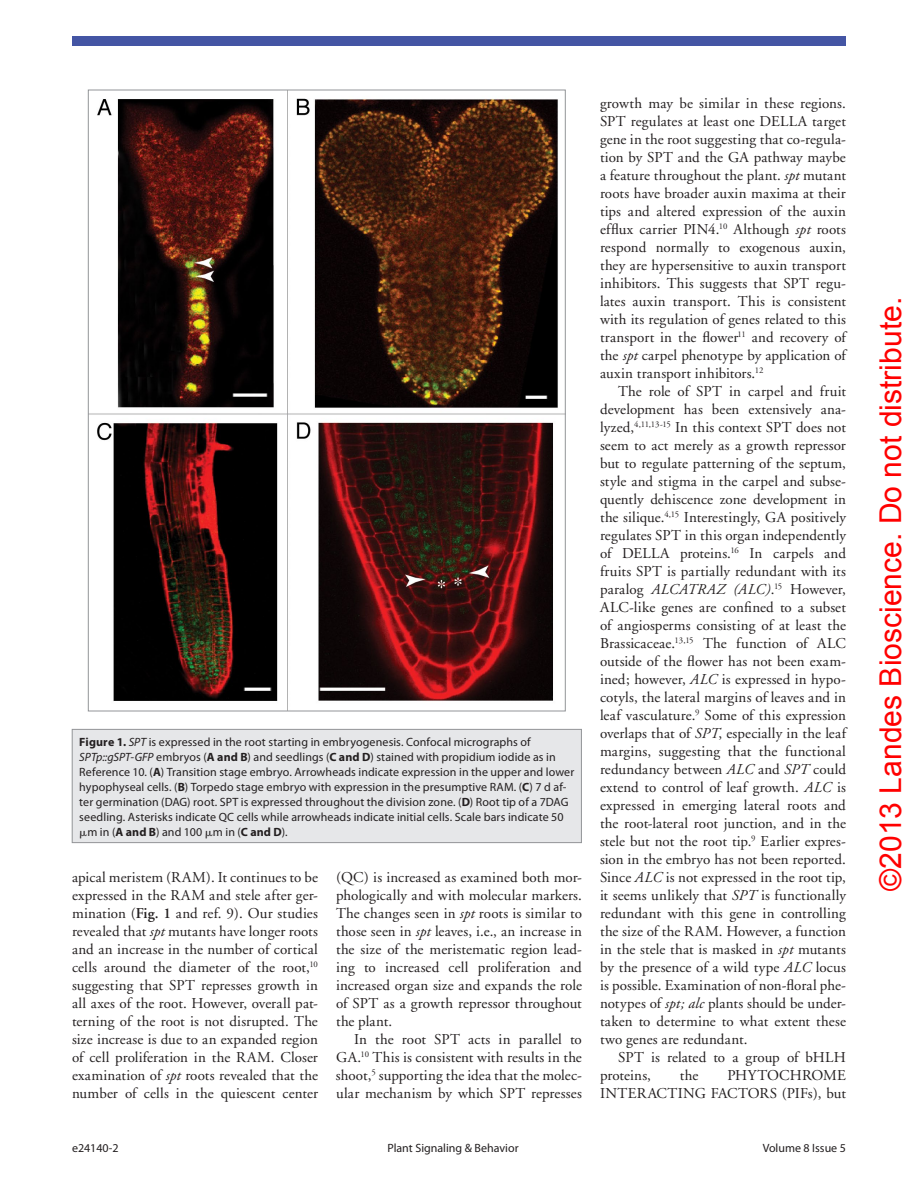
<style>
.page{position:relative;width:918px;height:1188px;background:#fff}
.page>*{position:absolute;margin:0;border:0;box-sizing:border-box;transform-origin:0 0}
.t1{font:30.15px "Arial";color:#f00}
.t2{font:15px/18px "Adobe Garamond";letter-spacing:.005em;color:#231f20;text-align:justify}
.t3{font:12px/15px "Myriad Pro";letter-spacing:.01em;color:#231f20}
.s1{font-weight:700}
.s2{font-style:italic}
.s3{font-family:"Universal Std Greekw Math Pi"}
.s4{font-weight:600}
</style>
<div class="page">
<div style="left:72px;top:36px;width:774px;height:10px;background:#4455a4"></div>
<div style="left:72px;top:729px;width:509px;height:114px;background:#e6e7e9"></div>
<div style="left:72px;top:729px;width:510px;height:114px;border:1px solid #939598"></div>
<img style="left:90px;top:92px;width:474px;height:617px">
<p class="t3" style="left:79px;top:734px;width:497px"><span class="s1">Figure 1.</span> <span class="s2">SPT</span> is expressed in the root starting in embryogenesis. Confocal micrographs of <span class="s2">SPTp::gSPT-GFP</span> embryos (<span class="s1">A and B</span>) and seedlings (<span class="s1">C and D</span>) stained with propidium iodide as in Reference 10. (<span class="s1">A</span>) Transition stage embryo. Arrowheads indicate expression in the upper and lower hypophyseal cells. (<span class="s1">B</span>) Torpedo stage embryo with expression in the presumptive RAM. (<span class="s1">C</span>) 7 d af&shy;ter germination (DAG) root. SPT is expressed throughout the division zone. (<span class="s1">D</span>) Root tip of a 7DAG seedling. Asterisks indicate QC cells while arrowheads indicate initial cells. Scale bars indicate 50 <span class="s3">μ</span>m in (<span class="s1">A and B</span>) and 100 <span class="s3">μ</span>m in (<span class="s1">C and D</span>).</p>
<p class="t2" style="left:72px;top:869px;width:248px">apical meristem (RAM). It continues to be expressed in the RAM and stele after ger&shy;mination (<span class="s4">Fig. 1</span> and ref. 9). Our studies revealed that <span class="s2">spt</span> mutants have longer roots and an increase in the number of cortical cells around the diameter of the root,<sup>10 </sup>suggesting that SPT represses growth in all axes of the root. However, overall pat&shy;terning of the root is not disrupted. The size increase is due to an expanded region of cell proliferation in the RAM. Closer examination of <span class="s2">spt</span> roots revealed that the number of cells in the quiescent center</p>
<p class="t2" style="left:336px;top:869px;width:247px">(QC) is increased as examined both mor&shy;phologically and with molecular markers.<br>The changes seen in <span class="s2">spt</span> roots is similar to those seen in <span class="s2">spt</span> leaves, i.e., an increase in the size of the meristematic region lead&shy;ing to increased cell proliferation and increased organ size and expands the role of SPT as a growth repressor throughout the plant.</p>
<p class="t2" style="left:336px;top:1031px;width:247px;text-indent:18px">In the root SPT acts in parallel to GA.<sup>10</sup> This is consistent with results in the shoot,<sup>5</sup> supporting the idea that the molec&shy;ular mechanism by which SPT represses</p>
<p class="t2" style="left:600px;top:95px;width:248px">growth may be similar in these regions.<br>SPT regulates at least one DELLA target gene in the root suggesting that co-regula&shy;tion by SPT and the GA pathway maybe a feature throughout the plant. <span class="s2">spt</span> mutant roots have broader auxin maxima at their tips and altered expression of the auxin efflux carrier PIN4.<sup>10</sup> Although <span class="s2">spt</span> roots respond normally to exogenous auxin, they are hypersensitive to auxin transport inhibitors. This suggests that SPT regu&shy;lates auxin transport. This is consistent with its regulation of genes related to this transport in the flower<sup>11</sup> and recovery of the <span class="s2">spt</span> carpel phenotype by application of auxin transport inhibitors.<sup>12</sup></p>
<p class="t2" style="left:600px;top:383px;width:248px;text-indent:18px">The role of SPT in carpel and fruit development has been extensively ana&shy;lyzed,<sup>4,11,13-15</sup> In this context SPT does not seem to act merely as a growth repressor but to regulate patterning of the septum, style and stigma in the carpel and subse&shy;quently dehiscence zone development in the silique.<sup>4,15</sup> Interestingly, GA positively regulates SPT in this organ independently of DELLA proteins.<sup>16</sup> In carpels and fruits SPT is partially redundant with its paralog <span class="s2">ALCATRAZ (ALC)</span>.<sup>15</sup> However, ALC-like genes are confined to a subset of angiosperms consisting of at least the Brassicaceae.<sup>13,15</sup> The function of ALC outside of the flower has not been exam&shy;ined; however, <span class="s2">ALC</span> is expressed in hypo&shy;cotyls, the lateral margins of leaves and in leaf vasculature.<sup>9</sup> Some of this expression overlaps that of <span class="s2">SPT</span>, especially in the leaf margins, suggesting that the functional redundancy between <span class="s2">ALC</span> and <span class="s2">SPT</span> could extend to control of leaf growth. <span class="s2">ALC</span> is expressed in emerging lateral roots and the root-lateral root junction, and in the stele but not the root tip.<sup>9</sup> Earlier expres&shy;sion in the embryo has not been reported.<br>Since <span class="s2">ALC</span> is not expressed in the root tip, it seems unlikely that <span class="s2">SPT</span> is functionally redundant with this gene in controlling the size of the RAM. However, a function in the stele that is masked in <span class="s2">spt</span> mutants by the presence of a wild type <span class="s2">ALC</span> locus is possible. Examination of non-floral phe&shy;notypes of <span class="s2">spt; alc</span> plants should be under&shy;taken to determine to what extent these two genes are redundant.</p>
<p class="t2" style="left:600px;top:1049px;width:247px;text-indent:18px">SPT is related to a group of bHLH proteins,</p>
<p class="t2" style="left:680px;top:1067px;width:20px">the</p>
<p class="t2" style="left:600px;top:1067px;width:247px;text-align:right">PHYTOCHROME<br>INTERACTING FACTORS (PIFs), but</p>
<p class="t3" style="left:72px;top:1141px;width:48px">e24140-2</p>
<p class="t3" style="left:387px;top:1141px;width:133px">Plant Signaling &amp; Behavior</p>
<p class="t3" style="left:763px;top:1141px;width:85px">Volume 8 Issue 5</p>
<h1 class="t1" style="left:871px;top:891px;width:595px;rotate:-90deg">©2013 Landes Bioscience. Do not distribute.</h1>
</div>
